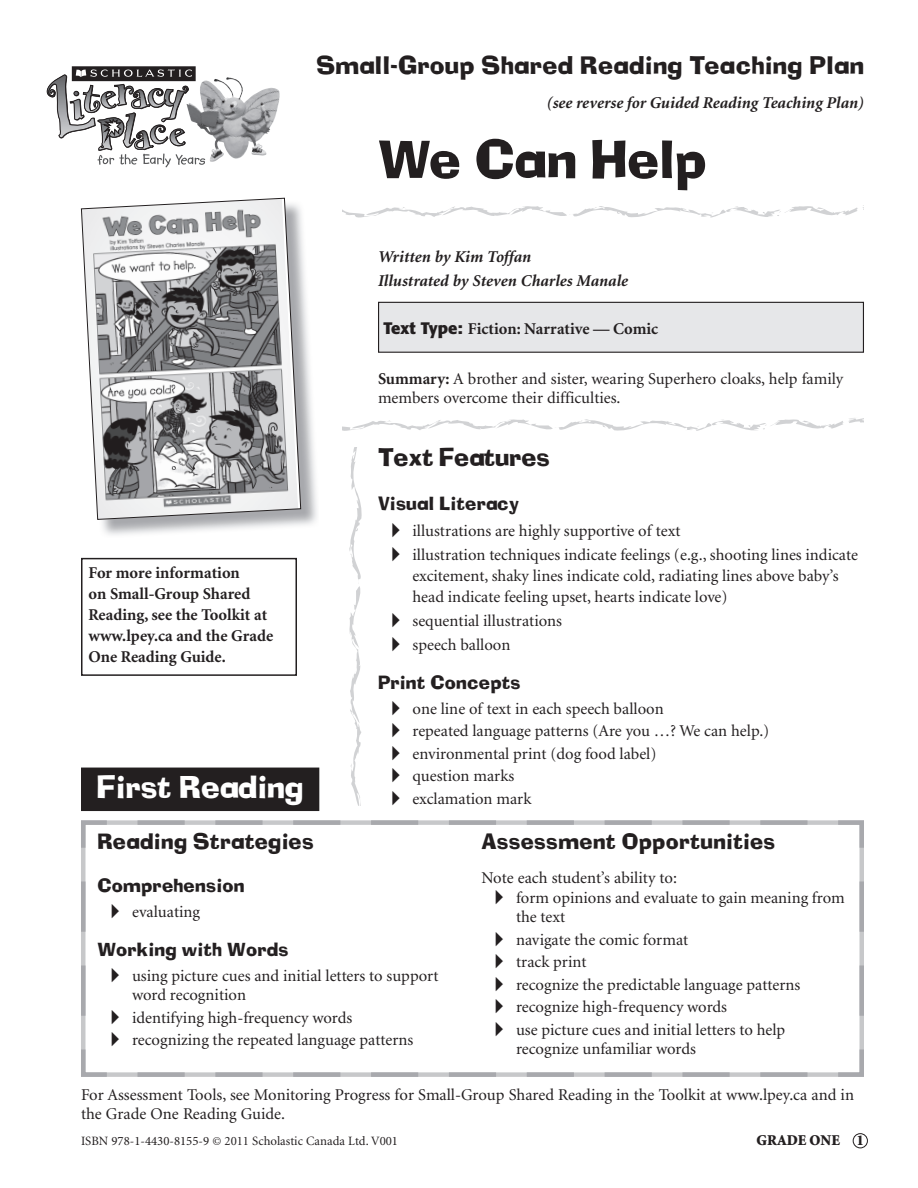
<style>
.page{position:relative;width:918px;height:1188px;background:#fff}
.page>*{position:absolute;margin:0;border:0;box-sizing:border-box;transform-origin:0 0}
.t1{font:51px "Neo Ad Lib";letter-spacing:-.01em;color:#231f20}
.t2{font:30px "Neo Ad Lib";color:#fff}
.t3{font:24px "Neo Ad Lib";letter-spacing:.015em;color:#231f20}
.t4{font:21px "Neo Ad Lib";letter-spacing:.015em;color:#231f20}
.t5{font:18px "Neo Ad Lib";letter-spacing:.015em;color:#231f20}
.t6{font:16.5px/19.5px "Minion";color:#231f20}
.t7{font:700 16.5px/21px "Minion";color:#231f20}
.t8{font:italic 700 16.5px/24px "Minion";color:#231f20}
.t9{font:900 15px "Minion";color:#231f20}
.t10{font:12.75px "Minion";color:#231f20}
.s1{font-family:"Formata"}
.s2{font-weight:700}
.s3{font-family:"European Pi Three"}
.s4{font-family:"Minion Pro"}
</style>
<div class="page">
<svg style="left:342px;top:205px;width:522px;height:13px"></svg>
<svg style="left:342px;top:418px;width:522px;height:13px"></svg>
<svg style="left:349px;top:447px;width:13px;height:359px"></svg>
<div style="left:379px;top:302px;width:484px;height:50px;background:#e6e7e9"></div>
<div style="left:378px;top:302px;width:486px;height:51px;border:1px solid #231f20"></div>
<svg style="left:81px;top:881px;width:5px;height:152px"></svg>
<svg style="left:138px;top:1072px;width:685px;height:5px"></svg>
<svg style="left:860px;top:865px;width:4px;height:151px"></svg>
<svg style="left:122px;top:820px;width:685px;height:5px"></svg>
<svg style="left:81px;top:1045px;width:30px;height:32px"></svg>
<svg style="left:834px;top:1045px;width:30px;height:32px"></svg>
<svg style="left:834px;top:820px;width:30px;height:32px"></svg>
<svg style="left:81px;top:820px;width:30px;height:32px"></svg>
<img style="left:205px;top:78px;width:37px;height:75px">
<svg style="left:46px;top:66px;width:159px;height:101px"></svg>
<div style="left:81px;top:768px;width:238px;height:43px;background:#231f20"></div>
<div style="left:81px;top:558px;width:216px;height:118px;border:2px solid #231f20"></div>
<img style="left:102px;top:236px;width:215px;height:299px">
<svg style="left:81px;top:197px;width:221px;height:323px"></svg>
<div style="left:853px;top:1133px;width:15px;height:15px;border:1px solid #231f20;border-radius:50%"></div>
<h3 class="t3" style="left:316px;top:56px;width:549px">Small-Group Shared Reading Teaching Plan</h3>
<p class="t8" style="left:547px;top:92px;width:319px">(see reverse for Guided Reading Teaching Plan)</p>
<h1 class="t1" style="left:378px;top:140px;width:330px">We Can Help</h1>
<p class="t8" style="left:378px;top:246px;width:252px">Written by Kim Toffan<br>Illustrated by Steven Charles Manale</p>
<p class="t7" style="left:384px;top:319px;width:276px"><span class="s1">Text Type:</span> Fiction: Narrative — Comic</p>
<p class="t7" style="left:88px;top:563px;width:186px">For more information<br>on Small-Group Shared<br>Reading, see the Toolkit at www.lpey.ca and the Grade<br>One Reading Guide.</p>
<h2 class="t2" style="left:97px;top:776px;width:208px">First Reading</h2>
<p class="t6" style="left:378px;top:370px;width:467px"><span class="s2">Summary:</span> A brother and sister, wearing Superhero cloaks, help family members overcome their difficulties.</p>
<h3 class="t3" style="left:378px;top:448px;width:173px">Text Features</h3>
<p class="t5" style="left:378px;top:496px;width:142px">Visual Literacy</p>
<p class="t6" style="left:392px;top:522px;width:290px"><span class="s3">-</span> illustrations are highly supportive of text</p>
<p class="t6" style="left:413px;top:545px;width:447px;line-height:21px;text-indent:-21px"><span class="s3">-</span> illustration techniques indicate feelings (e.g., shooting lines indicate excitement, shaky lines indicate cold, radiating lines above baby’s head indicate feeling upset, hearts indicate love)</p>
<p class="t6" style="left:392px;top:612px;width:172px"><span class="s3">-</span> sequential illustrations</p>
<p class="t6" style="left:392px;top:636px;width:120px"><span class="s3">-</span> speech balloon</p>
<p class="t5" style="left:378px;top:675px;width:144px">Print Concepts</p>
<p class="t6" style="left:392px;top:700px;width:273px"><span class="s3">-</span> one line of text in each speech balloon</p>
<p class="t6" style="left:392px;top:722px;width:379px"><span class="s3">-</span> repeated language patterns (Are you …? We can help.)</p>
<p class="t6" style="left:392px;top:745px;width:266px"><span class="s3">-</span> environmental print (dog food label)</p>
<p class="t6" style="left:392px;top:767px;width:124px"><span class="s3">-</span> question marks</p>
<p class="t6" style="left:392px;top:790px;width:141px"><span class="s3">-</span> exclamation mark</p>
<p class="t4" style="left:98px;top:833px;width:218px">Reading Strategies</p>
<p class="t5" style="left:98px;top:879px;width:148px">Comprehension</p>
<p class="t6" style="left:111px;top:903px;width:90px"><span class="s3">-</span> evaluating</p>
<p class="t5" style="left:98px;top:943px;width:193px">Working with Words</p>
<p class="t6" style="left:132px;top:967px;width:308px;text-indent:-21px"><span class="s3">-</span> using picture cues and initial letters to support word recognition</p>
<p class="t6" style="left:111px;top:1009px;width:242px"><span class="s3">-</span> identifying high-frequency words</p>
<p class="t6" style="left:111px;top:1032px;width:304px"><span class="s3">-</span> recognizing the repeated language patterns</p>
<p class="t4" style="left:482px;top:833px;width:295px">Assessment Opportunities</p>
<p class="t6" style="left:482px;top:870px;width:197px">Note each student’s ability to:</p>
<p class="t6" style="left:516px;top:889px;width:330px;text-indent:-21px"><span class="s3">-</span> form opinions and evaluate to gain meaning from the text</p>
<p class="t6" style="left:495px;top:931px;width:195px"><span class="s3">-</span> navigate the comic format</p>
<p class="t6" style="left:495px;top:954px;width:93px"><span class="s3">-</span> track print</p>
<p class="t6" style="left:495px;top:976px;width:307px"><span class="s3">-</span> recognize the predictable language patterns</p>
<p class="t6" style="left:495px;top:999px;width:233px"><span class="s3">-</span> recognize high-frequency words</p>
<p class="t6" style="left:516px;top:1021px;width:271px;text-indent:-21px"><span class="s3">-</span> use picture cues and initial letters to help recognize unfamiliar words</p>
<p class="t6" style="left:81px;top:1086px;width:775px">For Assessment Tools, see Monitoring Progress for Small-Group Shared Reading in the Toolkit at www.lpey.ca and in the Grade One Reading Guide.</p>
<p class="t10" style="left:81px;top:1136px;width:319px">ISBN <span class="s4">978-1-4430-8155-9</span> © 2011 Scholastic Canada Ltd. V00<span class="s4">1</span></p>
<p class="t9" style="left:757px;top:1135px;width:109px">GRADE ONE 1</p>
</div>
